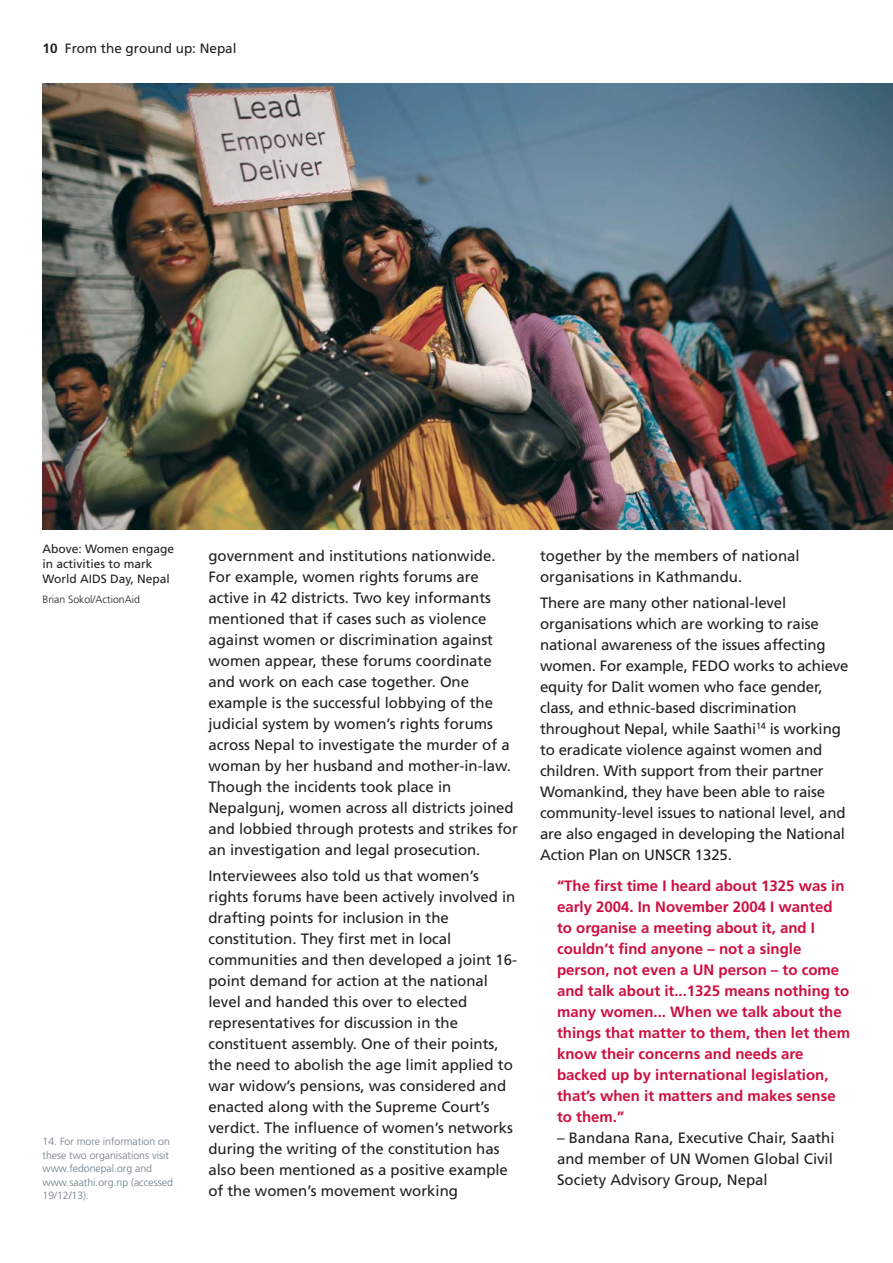
<style>
.page{position:relative;width:893px;height:1263px;background:#fff}
.page>*{position:absolute;margin:0;border:0;box-sizing:border-box;transform-origin:0 0}
.t1{font:15px/21px "Frutiger";color:#231f20}
.t2{font:700 15px/21px "Frutiger";color:#ce1041}
.t3{font:13.5px "Frutiger";color:#231f20}
.t4{font:12px/15px "Frutiger";color:#231f20}
.t5{font:300 10.5px/13.5px "Frutiger";color:#6b7b84}
.t6{font:300 10.5px "Frutiger";color:#231f20}
.s1{font-weight:700}
</style>
<div class="page">
<img style="left:43px;top:83px;width:849px;height:446px">
<p class="t3" style="left:43px;top:43px;width:195px"><span class="s1">10</span> From the ground up: Nepal</p>
<p class="t4" style="left:43px;top:543px;width:133px">Above: Women engage in activities to mark<br>World AIDS Day, Nepal</p>
<p class="t6" style="left:43px;top:595px;width:99px">Brian Sokol/ActionAid</p>
<p class="t5" style="left:43px;top:1135px;width:132px">14. For more information on these two organisations visit www.fedonepal.org and www.saathi.org.np (accessed<br>19/12/13).</p>
<p class="t1" style="left:208px;top:547px;width:311px">government and institutions nationwide.<br>For example, women rights forums are active in 42 districts. Two key informants mentioned that if cases such as violence against women or discrimination against women appear, these forums coordinate and work on each case together. One example is the successful lobbying of the judicial system by women’s rights forums across Nepal to investigate the murder of a woman by her husband and mother-in-law.<br>Though the incidents took place in Nepalgunj, women across all districts joined and lobbied through protests and strikes for an investigation and legal prosecution.</p>
<p class="t1" style="left:208px;top:866px;width:310px">Interviewees also told us that women’s rights forums have been actively involved in drafting points for inclusion in the constitution. They first met in local communities and then developed a joint 16- point demand for action at the national level and handed this over to elected representatives for discussion in the constituent assembly. One of their points, the need to abolish the age limit applied to war widow’s pensions, was considered and enacted along with the Supreme Court’s verdict. The influence of women’s networks during the writing of the constitution has also been mentioned as a positive example of the women’s movement working</p>
<p class="t1" style="left:540px;top:547px;width:261px">together by the members of national organisations in Kathmandu.</p>
<p class="t1" style="left:540px;top:593px;width:310px">There are many other national-level organisations which are working to raise national awareness of the issues affecting women. For example, FEDO works to achieve equity for Dalit women who face gender, class, and ethnic-based discrimination throughout Nepal, while Saathi<sup>14</sup> is working to eradicate violence against women and children. With support from their partner Womankind, they have been able to raise community-level issues to national level, and are also engaged in developing the National Action Plan on UNSCR 1325.</p>
<p class="t2" style="left:557px;top:877px;width:295px">“The first time I heard about 1325 was in early 2004. In November 2004 I wanted to organise a meeting about it, and I couldn’t find anyone – not a single person, not even a UN person – to come and talk about it...1325 means nothing to many women... When we talk about the things that matter to them, then let them know their concerns and needs are backed up by international legislation, that’s when it matters and makes sense to them.”</p>
<p class="t1" style="left:557px;top:1129px;width:279px;text-align:justify">– Bandana Rana, Executive Chair, Saathi and member of UN Women Global Civil Society Advisory Group, Nepal</p>
</div>
